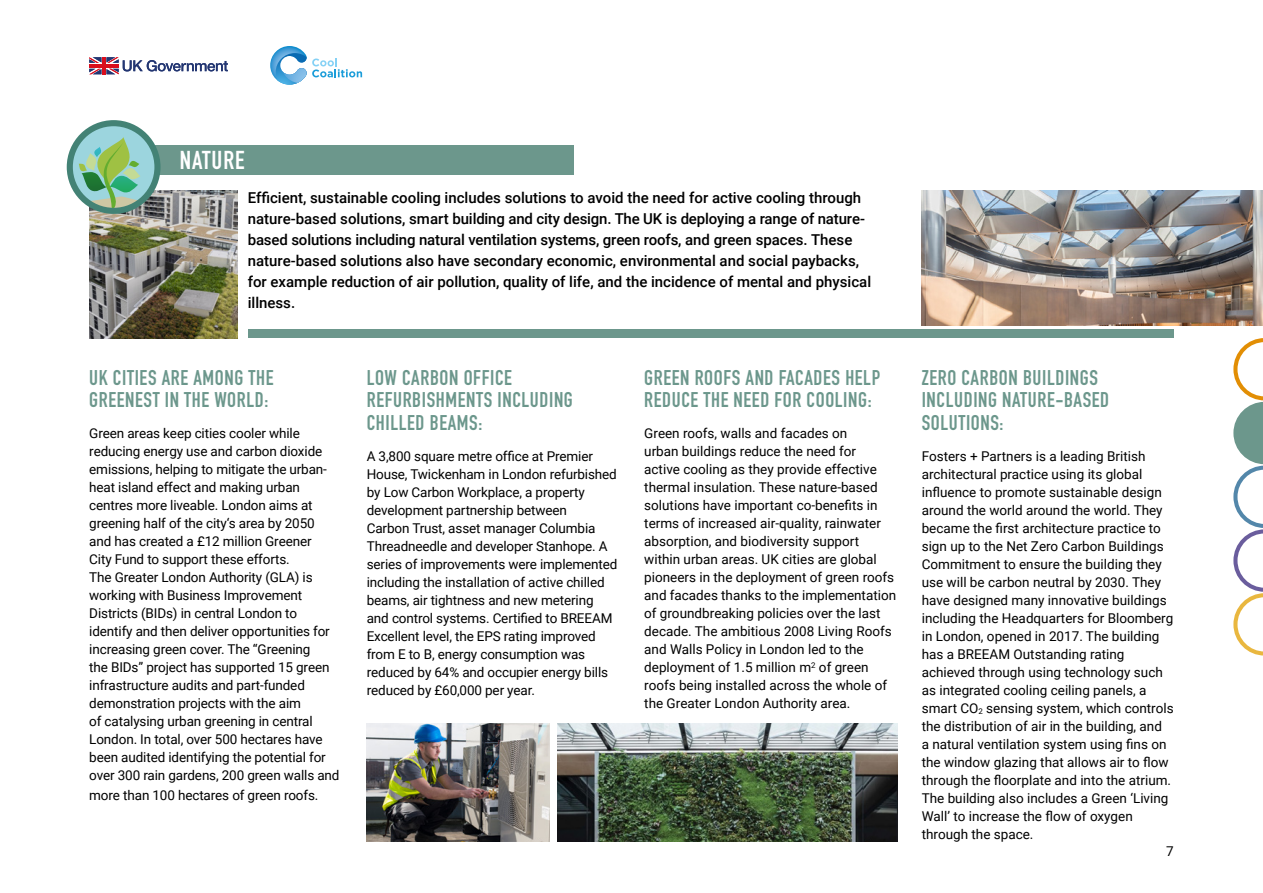
<style>
.page{position:relative;width:1263px;height:893px;background:#fff}
.page>*{position:absolute;margin:0;border:0;box-sizing:border-box;transform-origin:0 0}
.t1{font:700 25.5px "DIN Condensed";letter-spacing:.04em;color:#fff}
.t2{font:700 21px/22.5px "DIN Condensed";letter-spacing:.03em;color:#6c978c}
.t3{font:500 15px/21px "Roboto";color:#000}
.t4{font:13.5px/18px "Roboto";color:#000}
</style>
<div class="page">
<svg style="left:270px;top:46px;width:92px;height:39px"></svg>
<svg style="left:89px;top:57px;width:139px;height:17px"></svg>
<div style="left:248px;top:330px;width:926px;height:8px;background:#6c978c"></div>
<div style="left:89px;top:145px;width:485px;height:29px;background:#6c978c"></div>
<img style="left:89px;top:190px;width:148px;height:148px">
<img style="left:367px;top:724px;width:183px;height:117px">
<img style="left:557px;top:724px;width:341px;height:118px">
<img style="left:922px;top:190px;width:341px;height:135px">
<svg style="left:70px;top:123px;width:87px;height:88px;background:#91c2a8"></svg>
<div style="left:67px;top:120px;width:94px;height:94px;border:6px solid #438275;border-radius:50%"></div>
<svg style="left:1233px;top:338px;width:30px;height:318px"></svg>
<h1 class="t1" style="left:180px;top:143px;width:67px">NATURE</h1>
<p class="t3" style="left:248px;top:186px;width:625px">Efficient, sustainable cooling includes solutions to avoid the need for active cooling through nature-based solutions, smart building and city design. The UK is deploying a range of nature&shy;based solutions including natural ventilation systems, green roofs, and green spaces. These nature-based solutions also have secondary economic, environmental and social paybacks, for example reduction of air pollution, quality of life, and the incidence of mental and physical illness.</p>
<h2 class="t2" style="left:89px;top:366px;width:186px">UK CITIES ARE AMONG THE<br>GREENEST IN THE WORLD:</h2>
<p class="t4" style="left:89px;top:424px;width:252px">Green areas keep cities cooler while reducing energy use and carbon dioxide emissions, helping to mitigate the urban&shy;heat island effect and making urban centres more liveable. London aims at greening half of the city‘s area by 2050 and has created a £12 million Greener<br>City Fund to support these efforts.<br>The Greater London Authority (GLA) is working with Business Improvement Districts (BIDs) in central London to identify and then deliver opportunities for increasing green cover. The “Greening<br>the BIDs” project has supported 15 green infrastructure audits and part-funded demonstration projects with the aim<br>of catalysing urban greening in central London. In total, over 500 hectares have been audited identifying the potential for over 300 rain gardens, 200 green walls and</p>
<p class="t4" style="left:89px;top:785px;width:231px">more than 100 hectares of green roofs.</p>
<h2 class="t2" style="left:367px;top:366px;width:208px">LOW CARBON OFFICE<br>REFURBISHMENTS INCLUDING<br>CHILLED BEAMS:</h2>
<p class="t4" style="left:367px;top:446px;width:252px">A 3,800 square metre office at Premier House, Twickenham in London refurbished by Low Carbon Workplace, a property development partnership between<br>Carbon Trust, asset manager Columbia Threadneedle and developer Stanhope. A series of improvements were implemented including the installation of active chilled beams, air tightness and new metering and control systems. Certified to BREEAM Excellent level, the EPS rating improved from E to B, energy consumption was reduced by 64% and occupier energy bills reduced by £60,000 per year.</p>
<h2 class="t2" style="left:644px;top:366px;width:237px">GREEN ROOFS AND FACADES HELP<br>REDUCE THE NEED FOR COOLING:</h2>
<p class="t4" style="left:644px;top:424px;width:253px">Green roofs, walls and facades on<br>urban buildings reduce the need for<br>active cooling as they provide effective thermal insulation. These nature-based solutions have important co-benefits in terms of increased air-quality, rainwater absorption, and biodiversity support within urban areas. UK cities are global pioneers in the deployment of green roofs and facades thanks to the implementation of groundbreaking policies over the last decade. The ambitious 2008 Living Roofs and Walls Policy in London led to the deployment of 1.5 million m<sup>2</sup> of green roofs being installed across the whole of the Greater London Authority area.</p>
<h2 class="t2" style="left:922px;top:366px;width:189px">ZERO CARBON BUILDINGS<br>INCLUDING NATURE-BASED<br>SOLUTIONS:</h2>
<p class="t4" style="left:922px;top:446px;width:253px">Fosters + Partners is a leading British architectural practice using its global influence to promote sustainable design around the world around the world. They became the first architecture practice to sign up to the Net Zero Carbon Buildings Commitment to ensure the building they use will be carbon neutral by 2030. They have designed many innovative buildings including the Headquarters for Bloomberg in London, opened in 2017. The building has a BREEAM Outstanding rating achieved through using technology such as integrated cooling ceiling panels, a smart CO<sub>2</sub> sensing system, which controls the distribution of air in the building, and<br>a natural ventilation system using fins on the window glazing that allows air to flow through the floorplate and into the atrium.<br>The building also includes a Green ‘Living Wall’ to increase the flow of oxygen through the space.</p>
<p class="t4" style="left:1166px;top:842px;width:9px">7</p>
</div>
